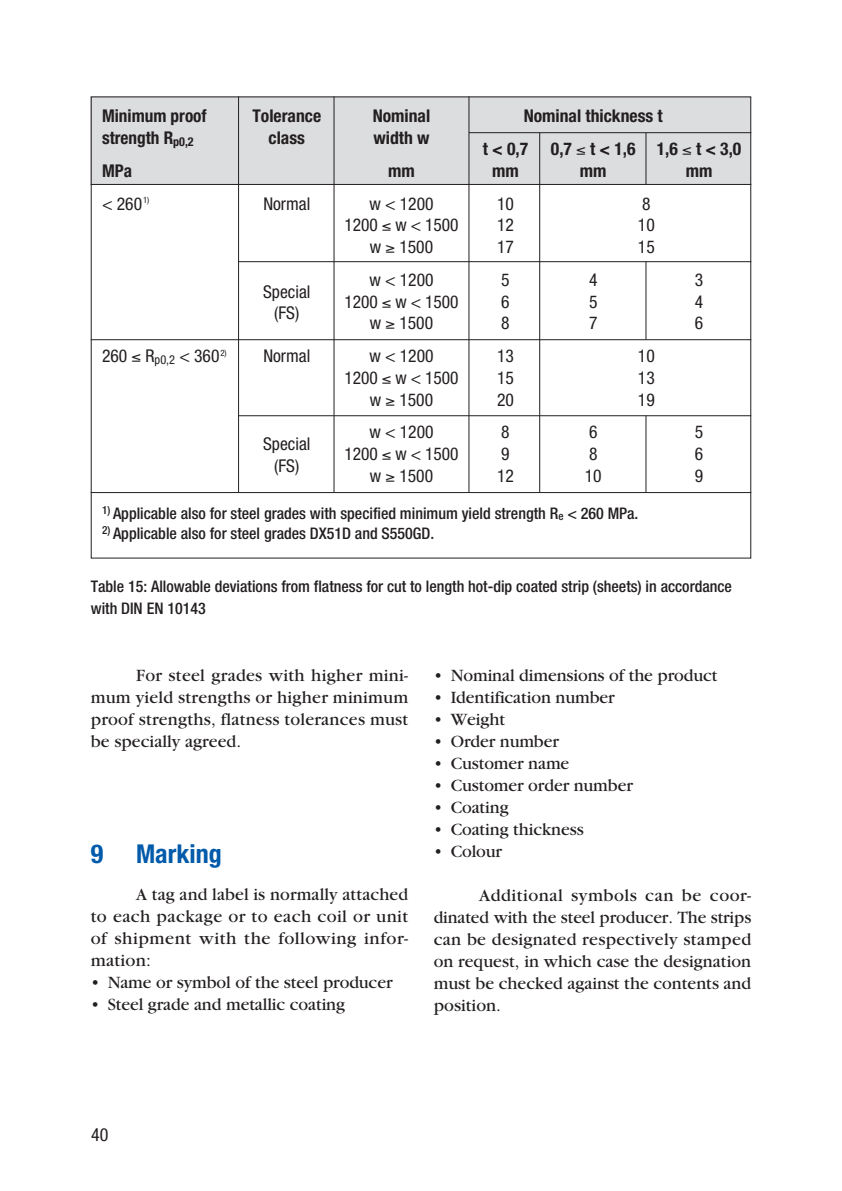
<style>
.page{position:relative;width:842px;height:1191px;background:#fff}
.page>*{position:absolute;margin:0;border:0;box-sizing:border-box;transform-origin:0 0}
.t1{font:700 condensed 26px "Helvetica Neue";color:#015aaa}
.t2{font:18px/22px "Garamond";letter-spacing:-.005em;color:#231f20;text-align:justify}
.t3{font:condensed 18px "Helvetica Neue";color:#231f20}
.t4{font:condensed 17.6px "Helvetica Neue";color:#231f20}
.t5{font:700 condensed 17.6px "Helvetica Neue";color:#231f20}
.t6{font:500 condensed 16px/22px "Helvetica Neue";color:#231f20}
</style>
<div class="page">
<div style="left:91px;top:96px;width:660px;height:88px;background:#dcdddf"></div>
<hr style="left:91px;top:184px;width:660px;height:1px;background:#231f20">
<hr style="left:238px;top:96px;width:1px;height:396px;background:#231f20">
<hr style="left:333px;top:96px;width:1px;height:396px;background:#231f20">
<hr style="left:468px;top:96px;width:1px;height:396px;background:#231f20">
<hr style="left:539px;top:133px;width:1px;height:359px;background:#231f20">
<hr style="left:645px;top:133px;width:1px;height:52px;background:#231f20">
<hr style="left:645px;top:416px;width:1px;height:76px;background:#231f20">
<hr style="left:645px;top:262px;width:1px;height:78px;background:#231f20">
<hr style="left:91px;top:339px;width:660px;height:1px;background:#231f20">
<hr style="left:91px;top:492px;width:660px;height:1px;background:#231f20">
<hr style="left:239px;top:261px;width:512px;height:1px;background:#231f20">
<hr style="left:469px;top:132px;width:282px;height:1px;background:#231f20">
<hr style="left:239px;top:415px;width:512px;height:1px;background:#231f20">
<p class="t5" style="left:102px;top:109px;width:106px">Minimum proof</p>
<p class="t5" style="left:252px;top:109px;width:70px">Tolerance</p>
<p class="t5" style="left:373px;top:109px;width:59px">Nominal</p>
<p class="t5" style="left:524px;top:109px;width:141px">Nominal thickness t</p>
<p class="t5" style="left:102px;top:131px;width:93px">strength R<sub>p0,2</sub></p>
<p class="t5" style="left:269px;top:131px;width:38px">class</p>
<p class="t5" style="left:373px;top:131px;width:58px">width w</p>
<p class="t5" style="left:102px;top:164px;width:32px">MPa</p>
<p class="t5" style="left:483px;top:142px;width:47px">t &lt; 0,7</p>
<p class="t5" style="left:551px;top:142px;width:192px">0,7≤t&lt;1,6 1,6≤t&lt;3,0</p>
<p class="t5" style="left:388px;top:164px;width:28px">mm</p>
<p class="t5" style="left:492px;top:164px;width:28px">mm</p>
<p class="t5" style="left:580px;top:164px;width:28px">mm</p>
<p class="t5" style="left:686px;top:164px;width:28px">mm</p>
<p class="t4" style="left:102px;top:197px;width:49px">&lt; 260<sup>1)</sup></p>
<p class="t4" style="left:263px;top:197px;width:48px">Normal</p>
<p class="t4" style="left:369px;top:197px;width:66px">w &lt; 1200</p>
<p class="t4" style="left:497px;top:197px;width:18px">10</p>
<p class="t4" style="left:642px;top:197px;width:10px">8</p>
<p class="t4" style="left:345px;top:219px;width:115px">1200 ≤ w &lt; 1500</p>
<p class="t4" style="left:497px;top:219px;width:18px">12</p>
<p class="t4" style="left:638px;top:219px;width:18px">10</p>
<p class="t4" style="left:370px;top:241px;width:65px">w ≥ 1500</p>
<p class="t4" style="left:497px;top:241px;width:18px">17</p>
<p class="t4" style="left:638px;top:241px;width:18px">15</p>
<p class="t4" style="left:369px;top:273px;width:66px">w &lt; 1200</p>
<p class="t4" style="left:501px;top:273px;width:10px">5</p>
<p class="t4" style="left:589px;top:273px;width:10px">4</p>
<p class="t4" style="left:695px;top:273px;width:10px">3</p>
<p class="t4" style="left:263px;top:285px;width:49px">Special</p>
<p class="t4" style="left:345px;top:295px;width:115px">1200 ≤ w &lt; 1500</p>
<p class="t4" style="left:501px;top:295px;width:10px">6</p>
<p class="t4" style="left:589px;top:295px;width:10px">5</p>
<p class="t4" style="left:695px;top:295px;width:10px">4</p>
<p class="t4" style="left:274px;top:307px;width:27px">(FS)</p>
<p class="t4" style="left:370px;top:317px;width:65px">w ≥ 1500</p>
<p class="t4" style="left:501px;top:317px;width:10px">8</p>
<p class="t4" style="left:589px;top:317px;width:10px">7</p>
<p class="t4" style="left:695px;top:317px;width:10px">6</p>
<p class="t4" style="left:102px;top:349px;width:126px">260 ≤ R<sub>p0,2</sub> &lt; 360<sup>2)</sup></p>
<p class="t4" style="left:263px;top:349px;width:48px">Normal</p>
<p class="t4" style="left:369px;top:349px;width:66px">w &lt; 1200</p>
<p class="t4" style="left:497px;top:349px;width:18px">13</p>
<p class="t4" style="left:638px;top:349px;width:18px">10</p>
<p class="t4" style="left:345px;top:371px;width:115px">1200 ≤ w &lt; 1500</p>
<p class="t4" style="left:497px;top:371px;width:18px">15</p>
<p class="t4" style="left:638px;top:371px;width:18px">13</p>
<p class="t4" style="left:370px;top:393px;width:65px">w ≥ 1500</p>
<p class="t4" style="left:497px;top:393px;width:18px">20</p>
<p class="t4" style="left:638px;top:393px;width:18px">19</p>
<p class="t4" style="left:369px;top:426px;width:66px">w &lt; 1200</p>
<p class="t4" style="left:501px;top:426px;width:10px">8</p>
<p class="t4" style="left:589px;top:426px;width:10px">6</p>
<p class="t4" style="left:695px;top:426px;width:10px">5</p>
<p class="t4" style="left:263px;top:437px;width:49px">Special</p>
<p class="t4" style="left:345px;top:447px;width:115px">1200 ≤ w &lt; 1500</p>
<p class="t4" style="left:501px;top:447px;width:10px">9</p>
<p class="t4" style="left:589px;top:447px;width:10px">8</p>
<p class="t4" style="left:695px;top:447px;width:10px">6</p>
<p class="t4" style="left:274px;top:459px;width:27px">(FS)</p>
<p class="t4" style="left:370px;top:469px;width:65px">w ≥ 1500</p>
<p class="t4" style="left:497px;top:469px;width:18px">12</p>
<p class="t4" style="left:585px;top:469px;width:18px">10</p>
<p class="t4" style="left:695px;top:469px;width:10px">9</p>
<p class="t6" style="left:102px;top:503px;width:538px"><sup>1)</sup> Applicable also for steel grades with specified minimum yield strength R<sub>e</sub> &lt; 260 MPa.</p>
<p class="t6" style="left:102px;top:523px;width:334px"><sup>2)</sup> Applicable also for steel grades DX51D and S550GD.</p>
<p class="t6" style="left:91px;top:576px;width:643px">Table 15: Allowable deviations from flatness for cut to length hot-dip coated strip (sheets) in accordance with DIN EN 10143</p>
<p class="t2" style="left:91px;top:665px;width:319px;text-indent:45px">For steel grades with higher mini&shy;mum yield strengths or higher minimum proof strengths, flatness tolerances must be specially agreed.</p>
<h1 class="t1" style="left:91px;top:844px;width:14px">9</h1>
<h1 class="t1" style="left:136px;top:844px;width:87px">Marking</h1>
<p class="t2" style="left:91px;top:884px;width:319px;text-indent:45px">A tag and label is normally attached to each package or to each coil or unit of shipment with the following infor&shy;mation:</p>
<p class="t2" style="left:91px;top:972px;width:303px">• Name or symbol of the steel producer</p>
<p class="t2" style="left:91px;top:994px;width:256px">• Steel grade and metallic coating</p>
<p class="t2" style="left:434px;top:665px;width:285px">• Nominal dimensions of the product</p>
<p class="t2" style="left:434px;top:687px;width:182px">• Identification number</p>
<p class="t2" style="left:434px;top:709px;width:73px">• Weight</p>
<p class="t2" style="left:434px;top:731px;width:127px">• Order number</p>
<p class="t2" style="left:434px;top:753px;width:137px">• Customer name</p>
<p class="t2" style="left:434px;top:775px;width:201px">• Customer order number</p>
<p class="t2" style="left:434px;top:797px;width:77px">• Coating</p>
<p class="t2" style="left:434px;top:819px;width:152px">• Coating thickness</p>
<p class="t2" style="left:434px;top:841px;width:70px">• Colour</p>
<p class="t2" style="left:434px;top:885px;width:319px;text-indent:45px">Additional symbols can be coor&shy;dinated with the steel producer. The strips can be designated respectively stamped on request, in which case the designation must be checked against the contents and position.</p>
<p class="t3" style="left:91px;top:1128px;width:19px">40</p>
</div>
